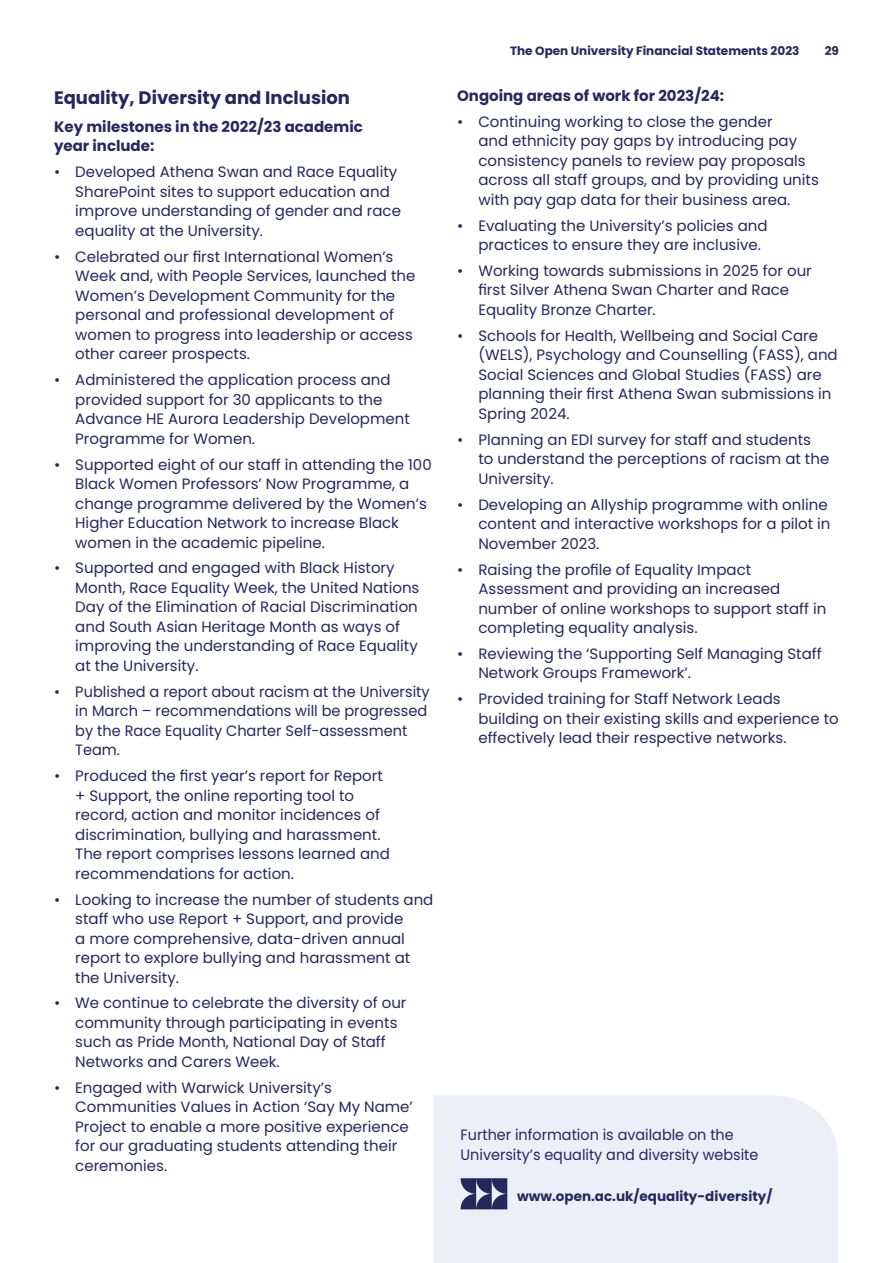
<style>
.page{position:relative;width:893px;height:1263px;background:#fff}
.page>*{position:absolute;margin:0;border:0;box-sizing:border-box;transform-origin:0 0}
.H2_small_sub{font:700 18px "Poppins";color:#24285c}
.body{font:15px/19.5px "Poppins";color:#24285c}
.body-2{font:700 15px/19.5px "Poppins";color:#24285c}
.body-3{font:15px/19.5px "Poppins";color:#24285c;scale:.96 1}
.body-4{font:700 13.5px "Poppins";color:#24285c}
.t1{font:700 12px "Poppins";color:#24285c}
</style>
<div class="page">
<div style="left:434px;top:1095px;width:404px;height:168px;background:#edeff8"></div>
<svg style="left:461px;top:1178px;width:46px;height:31px"></svg>
<h1 class="H2_small_sub" style="left:54px;top:87px;width:298px">Equality, Diversity and Inclusion</h1>
<p class="body-2" style="left:54px;top:117px;width:310px">Key milestones in the 2022/23 academic year include:</p>
<p class="body" style="left:75px;top:162px;width:327px;text-indent:-21px">• Developed Athena Swan and Race Equality SharePoint sites to support education and improve understanding of gender and race equality at the University.</p>
<p class="body" style="left:75px;top:247px;width:342px;text-indent:-21px">• Celebrated our first International Women’s Week and, with People Services, launched the Women’s Development Community for the personal and professional development of women to progress into leadership or access other career prospects.</p>
<p class="body" style="left:75px;top:370px;width:336px;text-indent:-21px">• Administered the application process and provided support for 30 applicants to the Advance HE Aurora Leadership Development Programme for Women.</p>
<p class="body" style="left:75px;top:455px;width:358px;text-indent:-21px">• Supported eight of our staff in attending the 100<br>Black Women Professors’ Now Programme, a change programme delivered by the Women’s Higher Education Network to increase Black women in the academic pipeline.</p>
<p class="body" style="left:75px;top:558px;width:346px;text-indent:-21px">• Supported and engaged with Black History Month, Race Equality Week, the United Nations Day of the Elimination of Racial Discrimination and South Asian Heritage Month as ways of improving the understanding of Race Equality at the University.</p>
<p class="body" style="left:75px;top:682px;width:356px;text-indent:-21px">• Published a report about racism at the University in March – recommendations will be progressed by the Race Equality Charter Self-assessment Team.</p>
<p class="body" style="left:75px;top:766px;width:316px;text-indent:-21px">• Produced the first year’s report for Report + Support, the online reporting tool to record, action and monitor incidences of discrimination, bullying and harassment.<br>The report comprises lessons learned and recommendations for action.</p>
<p class="body" style="left:75px;top:890px;width:360px;text-indent:-21px">• Looking to increase the number of students and staff who use Report + Support, and provide<br>a more comprehensive, data-driven annual report to explore bullying and harassment at the University.</p>
<p class="body" style="left:75px;top:993px;width:333px;text-indent:-21px">• We continue to celebrate the diversity of our community through participating in events such as Pride Month, National Day of Staff Networks and Carers Week.</p>
<p class="body" style="left:75px;top:1078px;width:339px;text-indent:-21px">• Engaged with Warwick University’s Communities Values in Action ‘Say My Name’ Project to enable a more positive experience for our graduating students attending their ceremonies.</p>
<p class="t1" style="left:510px;top:44px;width:291px">The Open University Financial Statements 2023</p>
<p class="t1" style="left:825px;top:44px;width:16px">29</p>
<p class="body-2" style="left:457px;top:86px;width:268px">Ongoing areas of work for 2023/24:</p>
<p class="body" style="left:478px;top:112px;width:342px;text-indent:-21px">• Continuing working to close the gender<br>and ethnicity pay gaps by introducing pay consistency panels to review pay proposals across all staff groups, and by providing units with pay gap data for their business area.</p>
<p class="body" style="left:478px;top:216px;width:291px;text-indent:-21px">• Evaluating the University’s policies and practices to ensure they are inclusive.</p>
<p class="body" style="left:478px;top:261px;width:335px;text-indent:-21px">• Working towards submissions in 2025 for our first Silver Athena Swan Charter and Race<br>Equality Bronze Charter.</p>
<p class="body" style="left:478px;top:326px;width:361px;text-indent:-21px">• Schools for Health, Wellbeing and Social Care (WELS), Psychology and Counselling (FASS), and Social Sciences and Global Studies (FASS) are planning their first Athena Swan submissions in Spring 2024.</p>
<p class="body" style="left:478px;top:430px;width:352px;text-indent:-21px">• Planning an EDI survey for staff and students to understand the perceptions of racism at the<br>University.</p>
<p class="body" style="left:478px;top:495px;width:354px;text-indent:-21px">• Developing an Allyship programme with online content and interactive workshops for a pilot in<br>November 2023.</p>
<p class="body" style="left:478px;top:560px;width:349px;text-indent:-21px">• Raising the profile of Equality Impact Assessment and providing an increased number of online workshops to support staff in completing equality analysis.</p>
<p class="body" style="left:478px;top:644px;width:345px;text-indent:-21px">• Reviewing the ‘Supporting Self Managing Staff<br>Network Groups Framework’.</p>
<p class="body" style="left:478px;top:689px;width:362px;text-indent:-21px">• Provided training for Staff Network Leads building on their existing skills and experience to effectively lead their respective networks.</p>
<p class="body-3" style="left:461px;top:1125px;width:312px">Further information is available on the<br>University’s equality and diversity website</p>
<p class="body-4" style="left:517px;top:1188px;width:257px">www.open.ac.uk/equality-diversity/</p>
</div>
